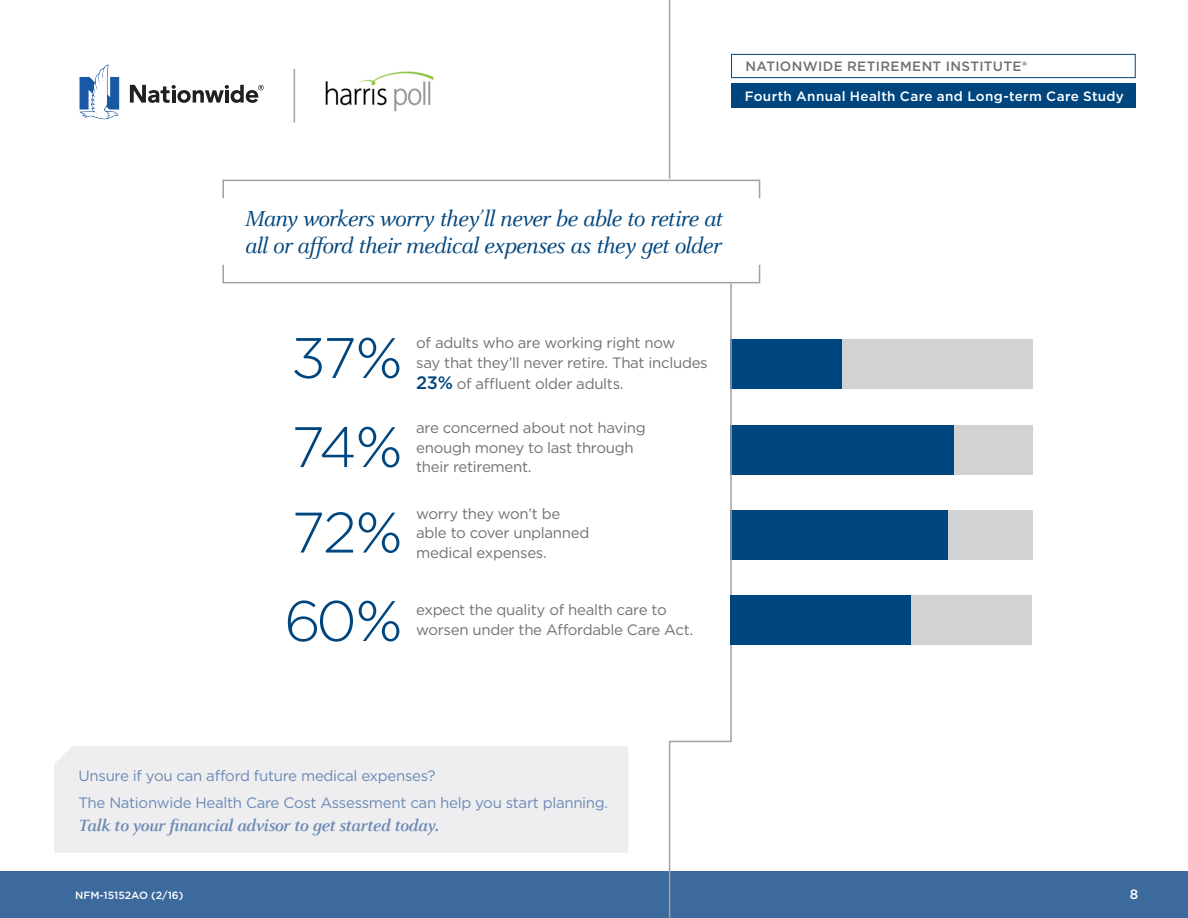
<style>
.page{position:relative;width:1188px;height:918px;background:#fff}
.page>*{position:absolute;margin:0;border:0;box-sizing:border-box;transform-origin:0 0}
.copy{font:300 57px "Gotham";letter-spacing:-.06em;color:#00467e}
.headline_sm{font:italic 24px/27px "Celeste OT";letter-spacing:-.03em;color:#00467e}
.copy-2{font:italic 700 18px "Celeste OT";letter-spacing:-.02em;color:#6b89b4}
.copy-3{font:15px/19.5px "Gotham";letter-spacing:-.02em;color:#717074}
.copy-4{font:15px "Gotham";letter-spacing:-.02em;color:#6b89b4}
.t1{font:500 13.5px "Gotham";letter-spacing:.025em;color:#fff}
.t2{font:500 13.5px "Gotham";letter-spacing:.025em;color:#717074}
.t3{font:500 10.5px "Gotham";color:#fff}
.s1{font-weight:700}
.s2{font-weight:500;font-size:18px;color:#00467e}
</style>
<div class="page">
<div style="left:0;top:871px;width:1188px;height:47px;background:#3c6a9d"></div>
<hr style="left:669px;top:0;width:1px;height:179px;background:#a1a1a5">
<img style="left:325px;top:71px;width:109px;height:41px">
<hr style="left:294px;top:69px;width:1px;height:54px;background:#a1a1a5">
<svg style="left:130px;top:85px;width:134px;height:18px"></svg>
<svg style="left:80px;top:65px;width:39px;height:54px"></svg>
<svg style="left:222px;top:179px;width:539px;height:20px"></svg>
<div style="left:842px;top:339px;width:191px;height:50px;background:#d1d2d4"></div>
<div style="left:730px;top:339px;width:112px;height:50px;background:#00467e"></div>
<div style="left:954px;top:425px;width:79px;height:49px;background:#d1d2d4"></div>
<div style="left:730px;top:425px;width:224px;height:49px;background:#00467e"></div>
<div style="left:948px;top:510px;width:85px;height:50px;background:#d1d2d4"></div>
<div style="left:730px;top:510px;width:218px;height:50px;background:#00467e"></div>
<svg style="left:222px;top:264px;width:539px;height:654px"></svg>
<div style="left:911px;top:596px;width:120px;height:49px;background:#d1d2d4"></div>
<div style="left:730px;top:596px;width:181px;height:49px;background:#00467e"></div>
<div style="left:731px;top:54px;width:405px;height:24px;border:1px solid #00467e"></div>
<div style="left:731px;top:84px;width:405px;height:24px;background:#00467e"></div>
<div style="left:54px;top:746px;width:574px;height:107px;background:#eeeef0"></div>
<p class="t2" style="left:746px;top:58px;width:283px">NATIONWIDE RETIREMENT INSTITUTE<span class="s1">®</span></p>
<p class="t1" style="left:745px;top:87px;width:381px">Fourth Annual Health Care and Long-term Care Study</p>
<p class="headline_sm" style="left:245px;top:205px;width:479px">Many workers worry they’ll never be able to retire at all or afford their medical expenses as they get older</p>
<p class="copy" style="left:291px;top:322px;width:113px">37%</p>
<p class="copy" style="left:291px;top:411px;width:113px">74%</p>
<p class="copy" style="left:292px;top:496px;width:112px">72%</p>
<p class="copy" style="left:284px;top:585px;width:120px">60%</p>
<p class="copy-3" style="left:416px;top:333px;width:293px">of adults who are working right now<br>say that they’ll never retire. That includes</p>
<p class="copy-3" style="left:416px;top:373px;width:209px"><span class="s2">23%</span> of affluent older adults.</p>
<p class="copy-3" style="left:416px;top:418px;width:231px">are concerned about not having enough money to last through their retirement.</p>
<p class="copy-3" style="left:416px;top:504px;width:175px">worry they won’t be able to cover unplanned medical expenses.</p>
<p class="copy-3" style="left:416px;top:600px;width:252px">expect the quality of health care to</p>
<p class="copy-3" style="left:416px;top:620px;width:278px">worsen under the Affordable Care Act.</p>
<p class="copy-4" style="left:78px;top:766px;width:358px">Unsure if you can afford future medical expenses?</p>
<p class="copy-4" style="left:78px;top:793px;width:531px">The Nationwide Health Care Cost Assessment can help you start planning.</p>
<p class="copy-2" style="left:78px;top:814px;width:362px">Talk to your financial advisor to get started today.</p>
<p class="t3" style="left:75px;top:888px;width:110px">NFM-15152AO (2/16)</p>
<p class="t1" style="left:1130px;top:885px;width:10px">8</p>
</div>
